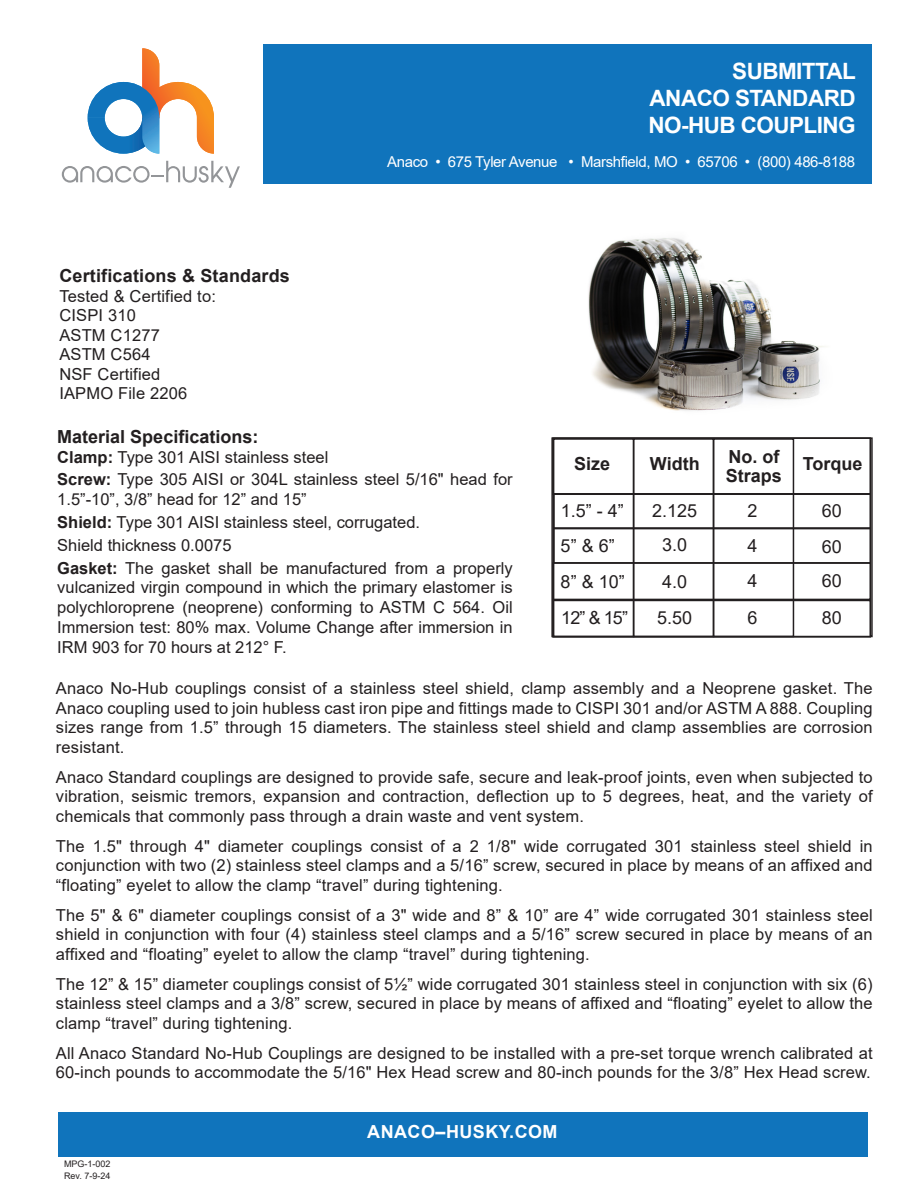
<style>
.page{position:relative;width:918px;height:1188px;background:#fff}
.page>*{position:absolute;margin:0;border:0;box-sizing:border-box;transform-origin:0 0}
.t1{font:700 22.5px/27px "Arial";letter-spacing:-.025em;color:#fff;text-align:justify}
.t2{font:700 18px/19.5px "Arial";color:#231f20}
.t3{font:18px/36.2px "Arial";color:#231f20}
.t4{font:700 18px "Arial";letter-spacing:.025em;color:#fff}
.t5{font:16.5px/19.5px "Arial";letter-spacing:.01em;color:#231f20;text-align:justify}
.t6{font:15px "Arial";letter-spacing:-.025em;color:#fff}
.t7{font:9px/12px "Arial";color:#231f20}
.s1{font-weight:700}
</style>
<div class="page">
<svg style="left:88px;top:48px;width:126px;height:106px"></svg>
<svg style="left:62px;top:161px;width:178px;height:27px"></svg>
<div style="left:263px;top:44px;width:609px;height:139px;background:#1074bc"></div>
<div style="left:58px;top:1112px;width:810px;height:45px;background:#1074bc"></div>
<div style="left:552px;top:437px;width:319px;height:58px;border:2px solid #231f20"></div>
<div style="left:553px;top:438px;width:81px;height:199px;border:2px solid #231f20"></div>
<div style="left:633px;top:438px;width:81px;height:199px;border:2px solid #231f20"></div>
<div style="left:713px;top:438px;width:81px;height:199px;border:2px solid #231f20"></div>
<div style="left:553px;top:493px;width:318px;height:36px;border:2px solid #231f20"></div>
<div style="left:553px;top:527px;width:318px;height:37px;border:2px solid #231f20"></div>
<div style="left:552px;top:562px;width:319px;height:38px;border:2px solid #231f20"></div>
<div style="left:552px;top:600px;width:319px;height:38px;border:2px solid #231f20"></div>
<img style="left:588px;top:238px;width:237px;height:173px">
<p class="t2" style="left:59px;top:266px;width:232px">Certifications &amp; Standards</p>
<p class="t5" style="left:59px;top:286px;width:158px;text-align:left">Tested &amp; Certified to:<br>CISPI 310<br>ASTM C1277<br>ASTM C564<br>NSF Certified<br>IAPMO File 2206</p>
<h1 class="t1" style="left:649px;top:58px;width:209px;text-indent:84px">SUBMITTAL ANACO STANDARD NO-HUB COUPLING</h1>
<p class="t6" style="left:387px;top:151px;width:469px">Anaco • 675 Tyler Avenue • Marshfield, MO • 65706 • (800) 486-8188</p>
<p class="t2" style="left:57px;top:427px;width:203px">Material Specifications:</p>
<p class="t5" style="left:57px;top:445px;width:457px;line-height:22.8px"><span class="s1">Clamp:</span> Type 301 AISI stainless steel<br><span class="s1">Screw:</span> Type 305 AISI or 304L stainless steel 5/16" head for</p>
<p class="t5" style="left:57px;top:488px;width:457px;line-height:22.8px;text-align:left">1.5”-10”, 3/8” head for 12” and 15”<br><span class="s1">Shield:</span> Type 301 AISI stainless steel, corrugated.<br>Shield thickness 0.0075<br><span class="s1">Gasket:</span> The gasket shall be manufactured from a properly</p>
<p class="t5" style="left:57px;top:578px;width:457px">vulcanized virgin compound in which the primary elastomer is polychloroprene (neoprene) conforming to ASTM C 564. Oil Immersion test: 80% max. Volume Change after immersion in IRM 903 for 70 hours at 212° F.</p>
<p class="t2" style="left:726px;top:447px;width:58px">No. of<br>Straps</p>
<p class="t2" style="left:574px;top:454px;width:38px">Size</p>
<p class="t2" style="left:650px;top:454px;width:51px">Width</p>
<p class="t2" style="left:803px;top:454px;width:61px">Torque</p>
<p class="t3" style="left:561px;top:493px;width:65px">1.5” - 4”</p>
<p class="t3" style="left:652px;top:493px;width:47px">2.125</p>
<p class="t3" style="left:748px;top:493px;width:12px">2</p>
<p class="t3" style="left:822px;top:493px;width:22px;line-height:35.7px">60<br>60</p>
<p class="t3" style="left:822px;top:563px;width:22px">60</p>
<p class="t3" style="left:662px;top:527px;width:27px;line-height:36.6px">3.0<br>4.0</p>
<p class="t3" style="left:561px;top:528px;width:69px">5” &amp; 6”<br>8” &amp; 10”<br>12” &amp; 15”</p>
<p class="t3" style="left:748px;top:528px;width:12px;line-height:34.8px">4<br>4</p>
<p class="t3" style="left:657px;top:600px;width:37px">5.50</p>
<p class="t3" style="left:748px;top:599px;width:12px">6</p>
<p class="t3" style="left:822px;top:599px;width:22px">80</p>
<p class="t5" style="left:56px;top:679px;width:818px">Anaco No-Hub couplings consist of a stainless steel shield, clamp assembly and a Neoprene gasket. The Anaco coupling used to join hubless cast iron pipe and fittings made to CISPI 301 and/or ASTM A 888. Coupling sizes range from 1.5” through 15 diameters. The stainless steel shield and clamp assemblies are corrosion resistant.</p>
<p class="t5" style="left:56px;top:767px;width:818px">Anaco Standard couplings are designed to provide safe, secure and leak-proof joints, even when subjected to vibration, seismic tremors, expansion and contraction, deflection up to 5 degrees, heat, and the variety of chemicals that commonly pass through a drain waste and vent system.</p>
<p class="t5" style="left:56px;top:836px;width:818px">The 1.5" through 4" diameter couplings consist of a 2 1/8" wide corrugated 301 stainless steel shield in conjunction with two (2) stainless steel clamps and a 5/16” screw, secured in place by means of an affixed and “floating” eyelet to allow the clamp “travel” during tightening.</p>
<p class="t5" style="left:56px;top:905px;width:818px">The 5" &amp; 6" diameter couplings consist of a 3" wide and 8” &amp; 10” are 4” wide corrugated 301 stainless steel shield in conjunction with four (4) stainless steel clamps and a 5/16” screw secured in place by means of an affixed and “floating” eyelet to allow the clamp “travel” during tightening.</p>
<p class="t5" style="left:56px;top:974px;width:818px">The 12” &amp; 15” diameter couplings consist of 5½” wide corrugated 301 stainless steel in conjunction with six (6) stainless steel clamps and a 3/8” screw, secured in place by means of affixed and “floating” eyelet to allow the clamp “travel” during tightening.</p>
<p class="t5" style="left:56px;top:1043px;width:818px">All Anaco Standard No-Hub Couplings are designed to be installed with a pre-set torque wrench calibrated at<br>60-inch pounds to accommodate the 5/16" Hex Head screw and 80-inch pounds for the 3/8” Hex Head screw.</p>
<p class="t7" style="left:64px;top:1158px;width:48px">MPG-1-002<br>Rev. 7-9-24</p>
<p class="t4" style="left:367px;top:1119px;width:192px">ANACO–HUSKY.COM</p>
</div>
